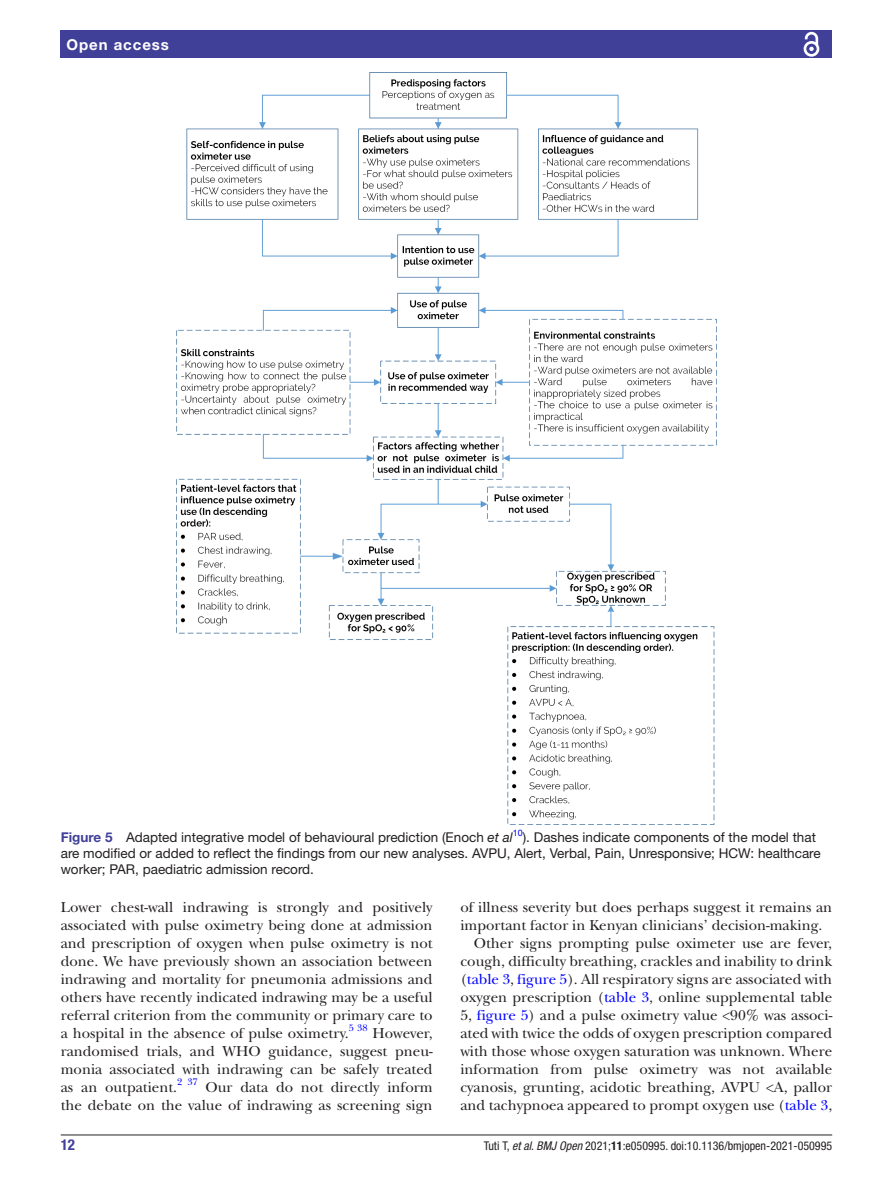
<style>
.page{position:relative;width:893px;height:1191px;background:#fff}
.page>*{position:absolute;margin:0;border:0;box-sizing:border-box;transform-origin:0 0}
.t1{font:15px/18px "New Baskerville";color:#231f20;text-align:justify}
.t2{font:700 15px "Helvetica Neue LT Std";letter-spacing:.065em;color:#fff}
.t3{font:700 condensed 15px "Helvetica Neue LT Std";color:#414099}
.t4{font:13.5px/16.2px "Helvetica Neue LT Std";color:#231f20}
.t5{font:condensed 12px "Helvetica Neue LT Std";color:#231f20}
.t6{font:9.9px "New Baskerville";color:#00f}
.s1{font-weight:700;color:#414099}
.s2{font-style:italic}
.s3{color:#00f}
.s4{font-weight:700}
</style>
<div class="page">
<hr style="left:61px;top:1134px;width:771px;height:1px;background:#231f20">
<div style="left:61px;top:31px;width:771px;height:27px;background:#414099"></div>
<svg style="left:803px;top:31px;width:17px;height:26px"></svg>
<img style="left:176px;top:73px;width:540px;height:751px">
<p class="t2" style="left:66px;top:35px;width:104px">Open access</p>
<p class="t4" style="left:61px;top:829px;width:762px"><span class="s1">Figure 5</span> Adapted integrative model of behavioural prediction (Enoch <span class="s2">et al</span><sup>10</sup>). Dashes indicate components of the model that are modified or added to reflect the findings from our new analyses. AVPU, Alert, Verbal, Pain, Unresponsive; HCW: healthcare worker; PAR, paediatric admission record.</p>
<p class="t1" style="left:61px;top:897px;width:373px">Lower chest-wall indrawing is strongly and positively associated with pulse oximetry being done at admission and prescription of oxygen when pulse oximetry is not done. We have previously shown an association between indrawing and mortality for pneumonia admissions and others have recently indicated indrawing may be a useful referral criterion from the community or primary care to a hospital in the absence of pulse oximetry.</p>
<p class="t6" style="left:349px;top:1022px;width:20px">5 38</p>
<p class="t1" style="left:61px;top:1024px;width:373px;text-indent:312px">However, randomised trials, and WHO guidance, suggest pneu&shy;monia associated with indrawing can be safely treated as an outpatient.</p>
<p class="t6" style="left:177px;top:1076px;width:22px">2 37</p>
<p class="t1" style="left:61px;top:1078px;width:373px;text-align:right">Our data do not directly inform<br>the debate on the value of indrawing as screening sign</p>
<p class="t1" style="left:460px;top:897px;width:373px">of illness severity but does perhaps suggest it remains an</p>
<p class="t1" style="left:460px;top:915px;width:364px">important factor in Kenyan clinicians’ decision-making.</p>
<p class="t1" style="left:474px;top:933px;width:360px">Other signs prompting pulse oximeter use are fever,</p>
<p class="t1" style="left:460px;top:951px;width:373px">cough, difficulty breathing, crackles and inability to drink</p>
<p class="t1" style="left:460px;top:969px;width:373px">(<span class="s3">table 3</span>, <span class="s3">figure 5</span>). All respiratory signs are associated with</p>
<p class="t1" style="left:460px;top:987px;width:373px">oxygen prescription (<span class="s3">table 3</span>, online supplemental table</p>
<p class="t1" style="left:460px;top:1005px;width:373px">5, <span class="s3">figure 5</span>) and a pulse oximetry value &lt;90% was associ-</p>
<p class="t1" style="left:460px;top:1023px;width:373px">ated with twice the odds of oxygen prescription compared</p>
<p class="t1" style="left:460px;top:1041px;width:373px">with those whose oxygen saturation was unknown. Where</p>
<p class="t1" style="left:460px;top:1059px;width:373px">information from pulse oximetry was not available</p>
<p class="t1" style="left:460px;top:1077px;width:373px">cyanosis, grunting, acidotic breathing, AVPU &lt;A, pallor</p>
<p class="t1" style="left:460px;top:1095px;width:373px">and tachypnoea appeared to prompt oxygen use (<span class="s3">table 3</span>,</p>
<p class="t3" style="left:61px;top:1135px;width:16px">12</p>
<p class="t5" style="left:484px;top:1138px;width:350px">Tuti T, <span class="s2">et al</span>. <span class="s2">BMJ Open</span> 2021;<span class="s4">11</span>:e050995. doi:10.1136/bmjopen-2021-050995</p>
</div>
